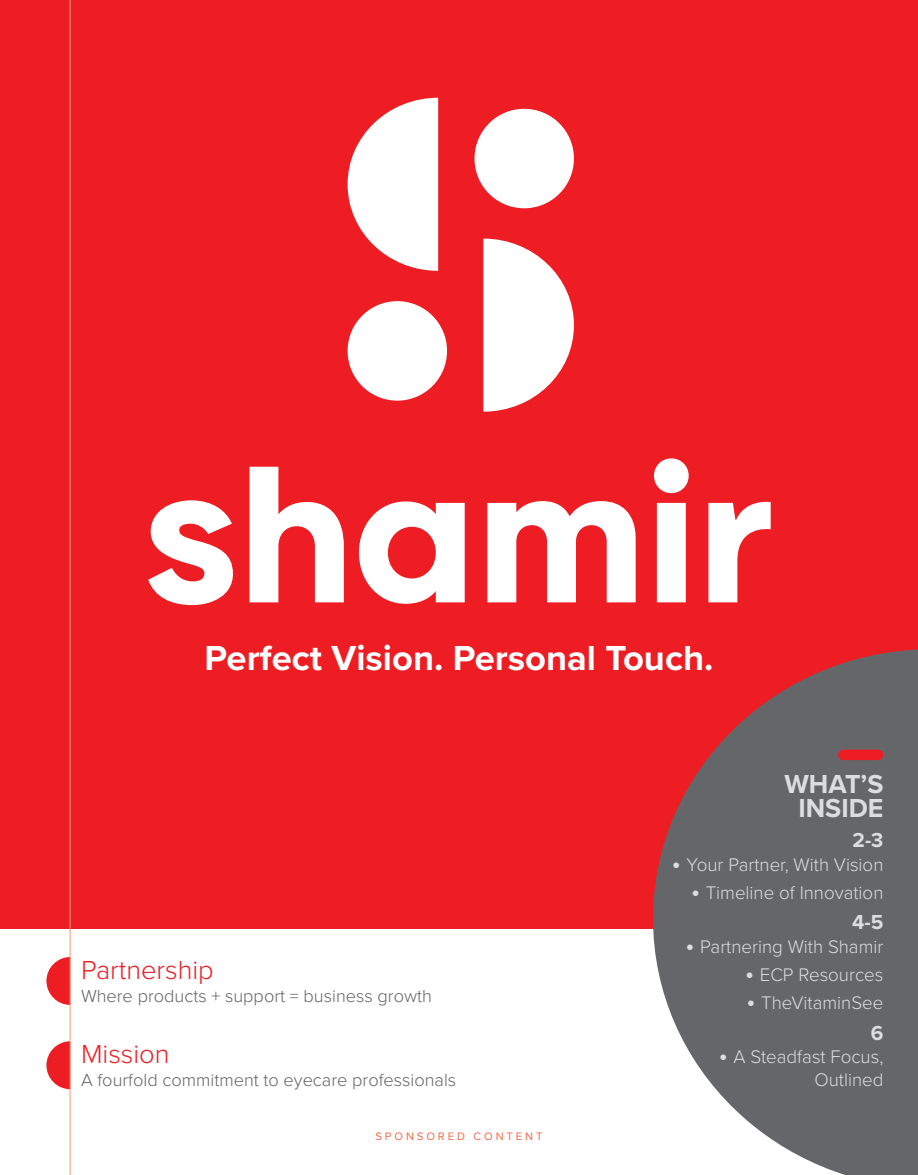
<style>
.page{position:relative;width:918px;height:1175px;background:#fff}
.page>*{position:absolute;margin:0;border:0;box-sizing:border-box;transform-origin:0 0}
.t1{font:700 36px "Proxima Nova";color:#fff}
.t2{font:300 27px "Proxima Nova";color:#ee1d23}
.t3{font:700 27px/23.7px "Proxima Nova";color:#dcdddf;text-align:center}
.t4{font:700 21px "Proxima Nova";color:#dcdddf}
.t5{font:300 18.9px/22px "Proxima Nova";color:#dcdddf;text-align:right}
.t6{font:300 18px "Proxima Nova";color:#636366}
.t7{font:11.25px "Proxima Nova";letter-spacing:.26em;color:#f26648}
.s1{font-weight:700;font-size:23.7px}
</style>
<div class="page">
<div style="left:0;top:0;width:918px;height:929px;background:#ee1d23"></div>
<svg style="left:148px;top:500px;width:85px;height:105px"></svg>
<svg style="left:249px;top:467px;width:95px;height:135px"></svg>
<svg style="left:359px;top:501px;width:106px;height:103px"></svg>
<svg style="left:487px;top:501px;width:149px;height:101px"></svg>
<svg style="left:654px;top:458px;width:35px;height:144px"></svg>
<svg style="left:708px;top:501px;width:63px;height:101px"></svg>
<svg style="left:483px;top:239px;width:91px;height:173px"></svg>
<div style="left:348px;top:301px;width:99px;height:99px;background:#fff;border-radius:50%"></div>
<svg style="left:348px;top:98px;width:90px;height:173px"></svg>
<div style="left:474px;top:109px;width:100px;height:99px;background:#fff;border-radius:50%"></div>
<svg style="left:46px;top:957px;width:24px;height:48px"></svg>
<svg style="left:653px;top:649px;width:265px;height:525px;fill:#656669"></svg>
<svg style="left:46px;top:1041px;width:24px;height:48px"></svg>
<hr style="left:70px;top:0;width:1px;height:1174px;background:#f6977a">
<div style="left:843px;top:749px;width:35px;height:11px;background:#ee1d23"></div>
<p class="t1" style="left:205px;top:631px;width:510px">Perfect Vision. Personal Touch.</p>
<p class="t2" style="left:81px;top:950px;width:134px">Partnership</p>
<p class="t6" style="left:81px;top:982px;width:352px">Where products + support = business growth</p>
<p class="t2" style="left:81px;top:1033px;width:90px">Mission</p>
<p class="t6" style="left:81px;top:1066px;width:377px">A fourfold commitment to eyecare professionals</p>
<p class="t7" style="left:375px;top:1127px;width:169px">SPONSORED CONTENT</p>
<p class="t3" style="left:784px;top:771px;width:101px">WHAT’S<br>INSIDE</p>
<p class="t4" style="left:853px;top:824px;width:32px">2-3</p>
<p class="t5" style="left:672px;top:852px;width:213px"><span class="s1">•</span> Your Partner, With Vision</p>
<p class="t5" style="left:691px;top:880px;width:194px"><span class="s1">•</span> Timeline of Innovation</p>
<p class="t4" style="left:852px;top:906px;width:33px">4-5</p>
<p class="t5" style="left:686px;top:934px;width:199px"><span class="s1">•</span> Partnering With Shamir</p>
<p class="t5" style="left:746px;top:962px;width:139px"><span class="s1">•</span> ECP Resources</p>
<p class="t5" style="left:747px;top:991px;width:138px"><span class="s1">•</span> TheVitaminSee</p>
<p class="t4" style="left:871px;top:1017px;width:14px">6</p>
<p class="t5" style="left:719px;top:1045px;width:166px"><span class="s1">•</span> A Steadfast Focus,<br>Outlined</p>
</div>
